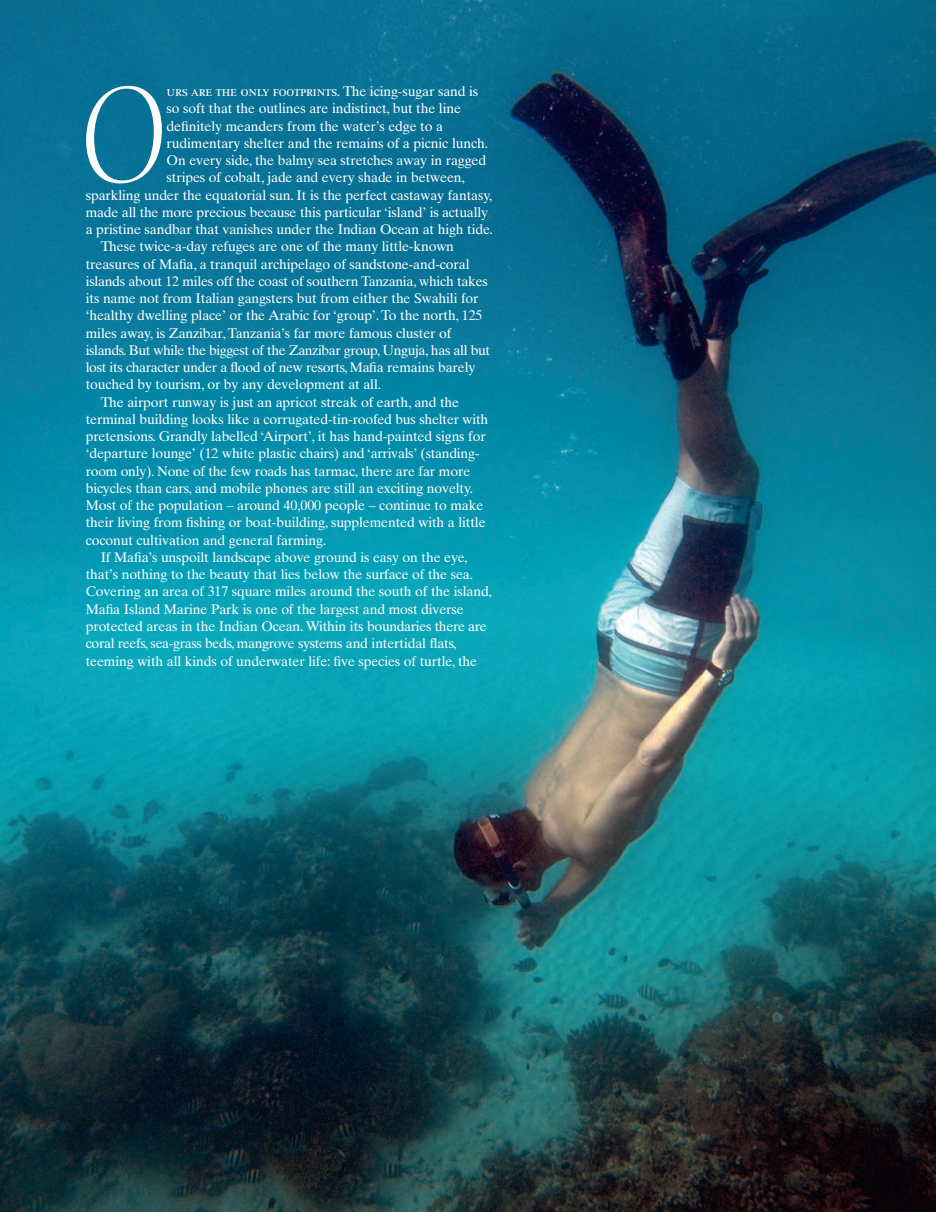
<style>
.page{position:relative;width:936px;height:1212px;background:#fff}
.page>*{position:absolute;margin:0;border:0;box-sizing:border-box;transform-origin:0 0}
.t1{font:300 154.5px "Nueva Std";color:#fff}
.t2{font:13.95px "Times Ten";letter-spacing:-.01em;color:#fff}
.t3{font:13.95px "Times Ten";letter-spacing:-.03em;color:#fff}
.t4{font:13.95px "Times Ten Roman SC";letter-spacing:-.01em;color:#fff}
.s1{font-family:"Times Ten"}
</style>
<div class="page">
<img style="left:0;top:0;width:935px;height:1212px">
<h1 class="t1" style="left:80px;top:65px;width:77px">O</h1>
<p class="t4" style="left:167px;top:83px;width:313px">urs are the only footprints. <span class="s1">The icing-sugar sand is</span></p>
<p class="t2" style="left:167px;top:100px;width:296px">so soft that the outlines are indistinct, but the line</p>
<p class="t2" style="left:167px;top:117px;width:278px">definitely meanders from the water’s edge to a</p>
<p class="t2" style="left:167px;top:135px;width:323px">rudimentary shelter and the remains of a picnic lunch.</p>
<p class="t2" style="left:167px;top:152px;width:321px">On every side, the balmy sea stretches away in ragged</p>
<p class="t2" style="left:167px;top:169px;width:300px">stripes of cobalt, jade and every shade in between,</p>
<p class="t2" style="left:86px;top:186px;width:408px">sparkling under the equatorial sun. It is the perfect castaway fantasy,</p>
<p class="t2" style="left:86px;top:204px;width:404px">made all the more precious because this particular ‘island’ is actually</p>
<p class="t2" style="left:86px;top:221px;width:408px">a pristine sandbar that vanishes under the Indian Ocean at high tide.</p>
<p class="t2" style="left:101px;top:238px;width:355px">These twice-a-day refuges are one of the many little-known</p>
<p class="t2" style="left:86px;top:255px;width:385px">treasures of Mafia, a tranquil archipelago of sandstone-and-coral</p>
<p class="t2" style="left:86px;top:273px;width:403px">islands about 12 miles off the coast of southern Tanzania, which takes</p>
<p class="t2" style="left:86px;top:290px;width:394px">its name not from Italian gangsters but from either the Swahili for</p>
<p class="t2" style="left:86px;top:307px;width:398px">‘healthy dwelling place’ or the Arabic for ‘group’. To the north, 125</p>
<p class="t2" style="left:86px;top:325px;width:367px">miles away, is Zanzibar, Tanzania’s far more famous cluster of</p>
<p class="t3" style="left:86px;top:342px;width:406px">islands. But while the biggest of the Zanzibar group, Unguja, has all but</p>
<p class="t2" style="left:86px;top:359px;width:391px">lost its character under a flood of new resorts, Mafia remains barely</p>
<p class="t2" style="left:86px;top:376px;width:297px">touched by tourism, or by any development at all.</p>
<p class="t2" style="left:101px;top:394px;width:360px">The airport runway is just an apricot streak of earth, and the</p>
<p class="t2" style="left:86px;top:411px;width:404px">terminal building looks like a corrugated-tin-roofed bus shelter with</p>
<p class="t2" style="left:86px;top:428px;width:401px">pretensions. Grandly labelled ‘Airport’, it has hand-painted signs for</p>
<p class="t2" style="left:86px;top:445px;width:395px">‘departure lounge’ (12 white plastic chairs) and ‘arrivals’ (standing-</p>
<p class="t2" style="left:86px;top:463px;width:386px">room only). None of the few roads has tarmac, there are far more</p>
<p class="t2" style="left:86px;top:480px;width:389px">bicycles than cars, and mobile phones are still an exciting novelty.</p>
<p class="t2" style="left:86px;top:497px;width:399px">Most of the population – around 40,000 people – continue to make</p>
<p class="t2" style="left:86px;top:514px;width:401px">their living from fishing or boat-building, supplemented with a little</p>
<p class="t2" style="left:86px;top:532px;width:242px">coconut cultivation and general farming.</p>
<p class="t2" style="left:101px;top:549px;width:368px">If Mafia’s unspoilt landscape above ground is easy on the eye,</p>
<p class="t2" style="left:86px;top:566px;width:389px">that’s nothing to the beauty that lies below the surface of the sea.</p>
<p class="t2" style="left:86px;top:583px;width:408px">Covering an area of 317 square miles around the south of the island,</p>
<p class="t2" style="left:86px;top:601px;width:379px">Mafia Island Marine Park is one of the largest and most diverse</p>
<p class="t2" style="left:86px;top:618px;width:402px">protected areas in the Indian Ocean. Within its boundaries there are</p>
<p class="t2" style="left:86px;top:635px;width:372px">coral reefs, sea-grass beds, mangrove systems and intertidal flats,</p>
<p class="t2" style="left:86px;top:652px;width:393px">teeming with all kinds of underwater life: five species of turtle, the</p>
</div>
